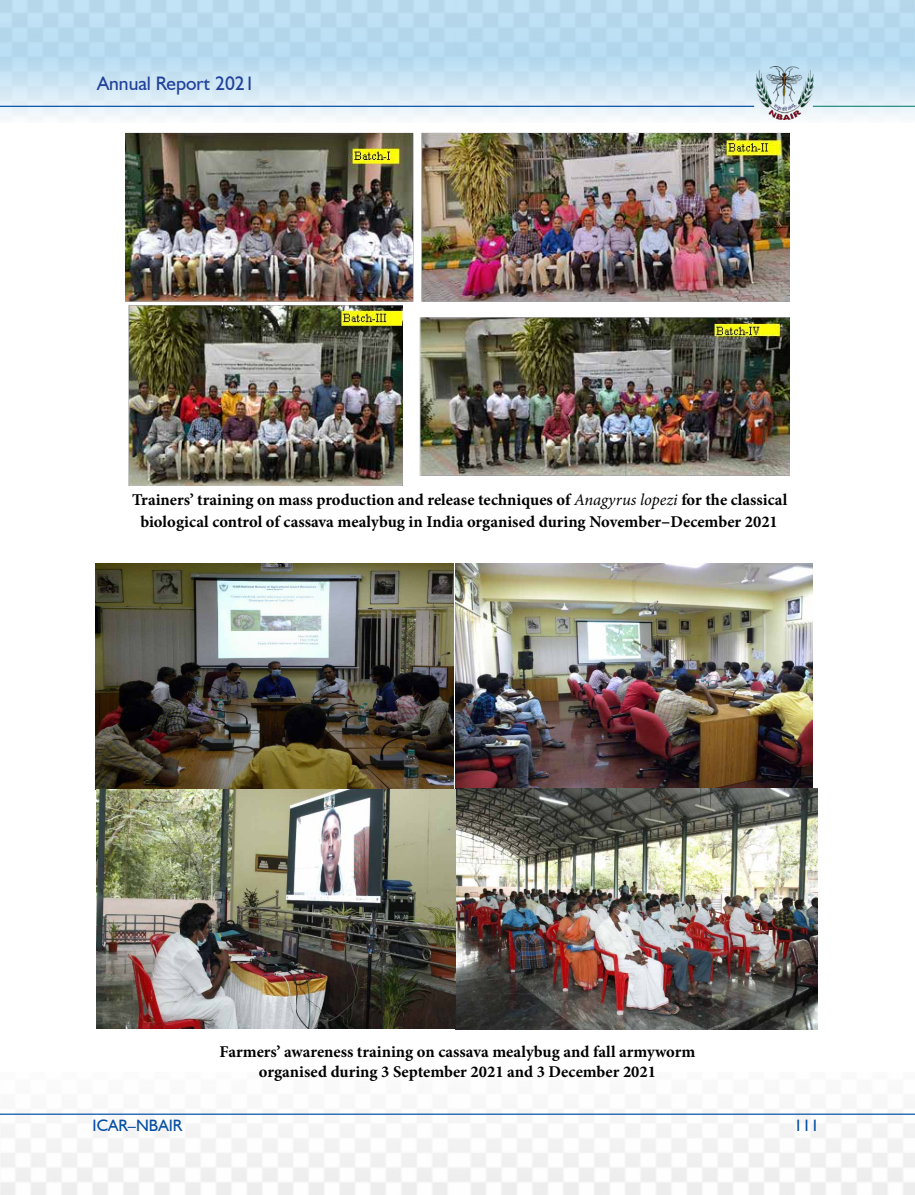
<style>
.page{position:relative;width:915px;height:1195px;background:#fff}
.page>*{position:absolute;margin:0;border:0;box-sizing:border-box;transform-origin:0 0}
.t1{font:19.5px "Humanst 521 BT";color:#21409a}
.t2{font:700 16.5px/21.6px "Minion Pro";color:#000;text-align:center}
.t3{font:16.5px "Humanst 521 BT";color:#034ea2}
.s1{font-weight:400;font-style:italic}
.s2{font-size:18px}
</style>
<div class="page">
<img style="left:0;top:0;width:914px;height:120px">
<img style="left:753px;top:67px;width:60px;height:52px">
<hr style="left:0;top:106px;width:753px;height:1px;background:#034ea2">
<hr style="left:0;top:1113px;width:914px;height:2px;background:#034ea2">
<hr style="left:812px;top:106px;width:102px;height:1px;background:#228b7d">
<img style="left:125px;top:132px;width:664px;height:353px">
<img style="left:96px;top:564px;width:357px;height:225px">
<img style="left:455px;top:563px;width:356px;height:225px">
<img style="left:97px;top:788px;width:720px;height:241px">
<p class="t1" style="left:97px;top:71px;width:159px">Annual Report 2021</p>
<p class="t2" style="left:132px;top:489px;width:656px">Trainers’ training on mass production and release techniques of <span class="s1">Anagyrus lopezi</span> for the classical biological control of cassava mealybug in India organised during November<span class="s2">–</span>December 2021</p>
<p class="t2" style="left:219px;top:1042px;width:477px;line-height:19.8px">Farmers’ awareness training on cassava mealybug and fall armyworm organised during 3 September 2021 and 3 December 2021</p>
<p class="t3" style="left:92px;top:1115px;width:91px">ICAR–NBAIR</p>
<p class="t3" style="left:794px;top:1115px;width:26px">111</p>
</div>
